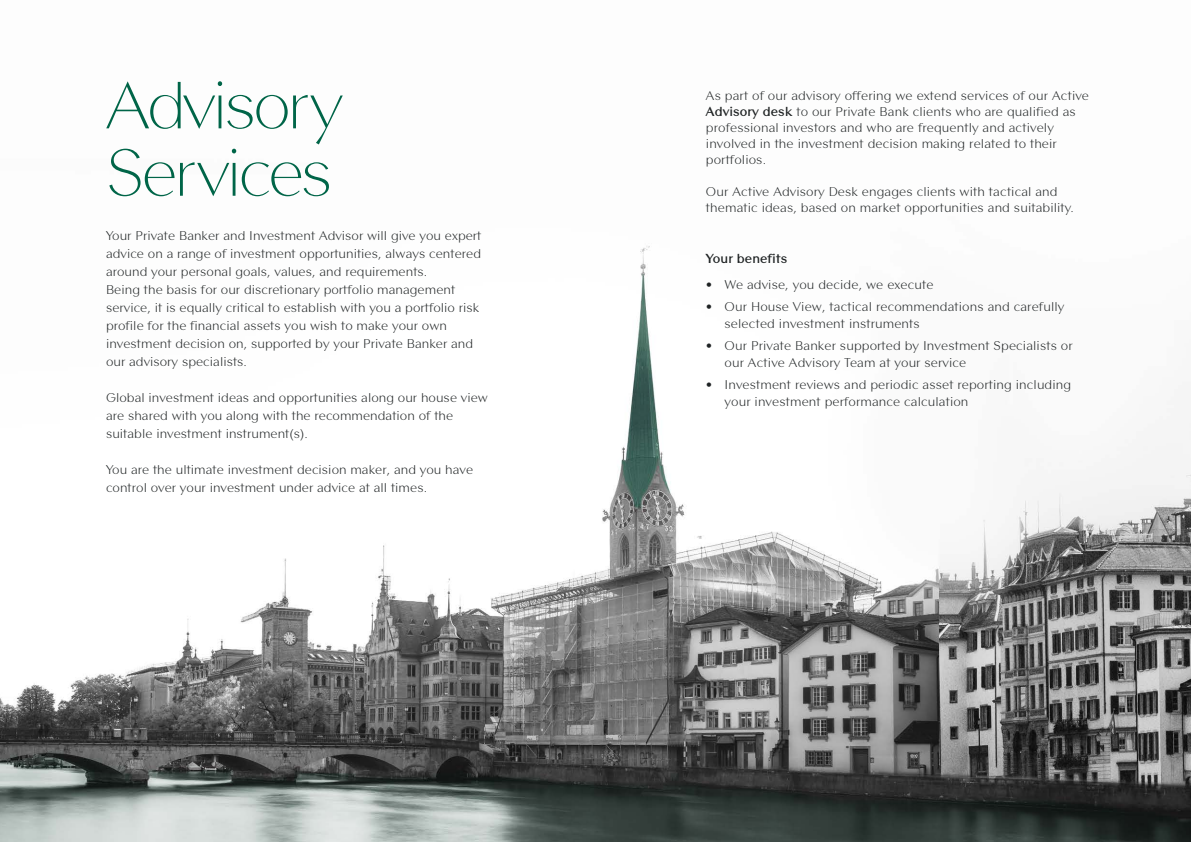
<style>
.page{position:relative;width:1191px;height:842px;background:#fff}
.page>*{position:absolute;margin:0;border:0;box-sizing:border-box;transform-origin:0 0}
.t1{font:100 68px/67.4px "Contax Sans 35";letter-spacing:-.06em;color:#006548}
.t2{font:300 13px/18px "Contax Sans 45";color:#1f2324}
.t3{font:700 13px "Contax Sans 75";letter-spacing:.005em;color:#1f2324}
.s1{font-family:"Contax Sans 75";font-weight:700}
</style>
<div class="page">
<img style="left:0;top:246px;width:1191px;height:596px">
<h1 class="t1" style="left:106px;top:70px;width:239px">Advisor y<br>Ser vices</h1>
<p class="t2" style="left:706px;top:87px;width:385px;line-height:16px">As part of our advisory offering we extend services of our Active <span class="s1">Advisory desk</span> to our Private Bank clients who are qualified as professional investors and who are frequently and actively involved in the investment decision making related to their portfolios.</p>
<p class="t2" style="left:706px;top:183px;width:369px;line-height:16px">Our Active Advisory Desk engages clients with tactical and thematic ideas, based on market opportunities and suitability.</p>
<p class="t3" style="left:706px;top:250px;width:83px">Your benefits</p>
<p class="t2" style="left:706px;top:275px;width:229px">• We advise, you decide, we execute</p>
<p class="t2" style="left:724px;top:297px;width:341px;line-height:17px;text-indent:-19px">• Our House View, tactical recommendations and carefully selected investment instruments</p>
<p class="t2" style="left:724px;top:336px;width:350px;line-height:17px;text-indent:-19px">• Our Private Banker supported by Investment Specialists or our Active Advisory Team at your service</p>
<p class="t2" style="left:724px;top:375px;width:348px;line-height:17px;text-indent:-19px">• Investment reviews and periodic asset reporting including your investment performance calculation</p>
<p class="t2" style="left:106px;top:226px;width:377px">Your Private Banker and Investment Advisor will give you expert advice on a range of investment opportunities, always centered around your personal goals, values, and requirements.<br>Being the basis for our discretionary portfolio management service, it is equally critical to establish with you a portfolio risk profile for the financial assets you wish to make your own investment decision on, supported by your Private Banker and our advisory specialists.</p>
<p class="t2" style="left:106px;top:388px;width:383px">Global investment ideas and opportunities along our house view are shared with you along with the recommendation of the suitable investment instrument(s).</p>
<p class="t2" style="left:106px;top:460px;width:369px">You are the ultimate investment decision maker, and you have control over your investment under advice at all times.</p>
</div>
